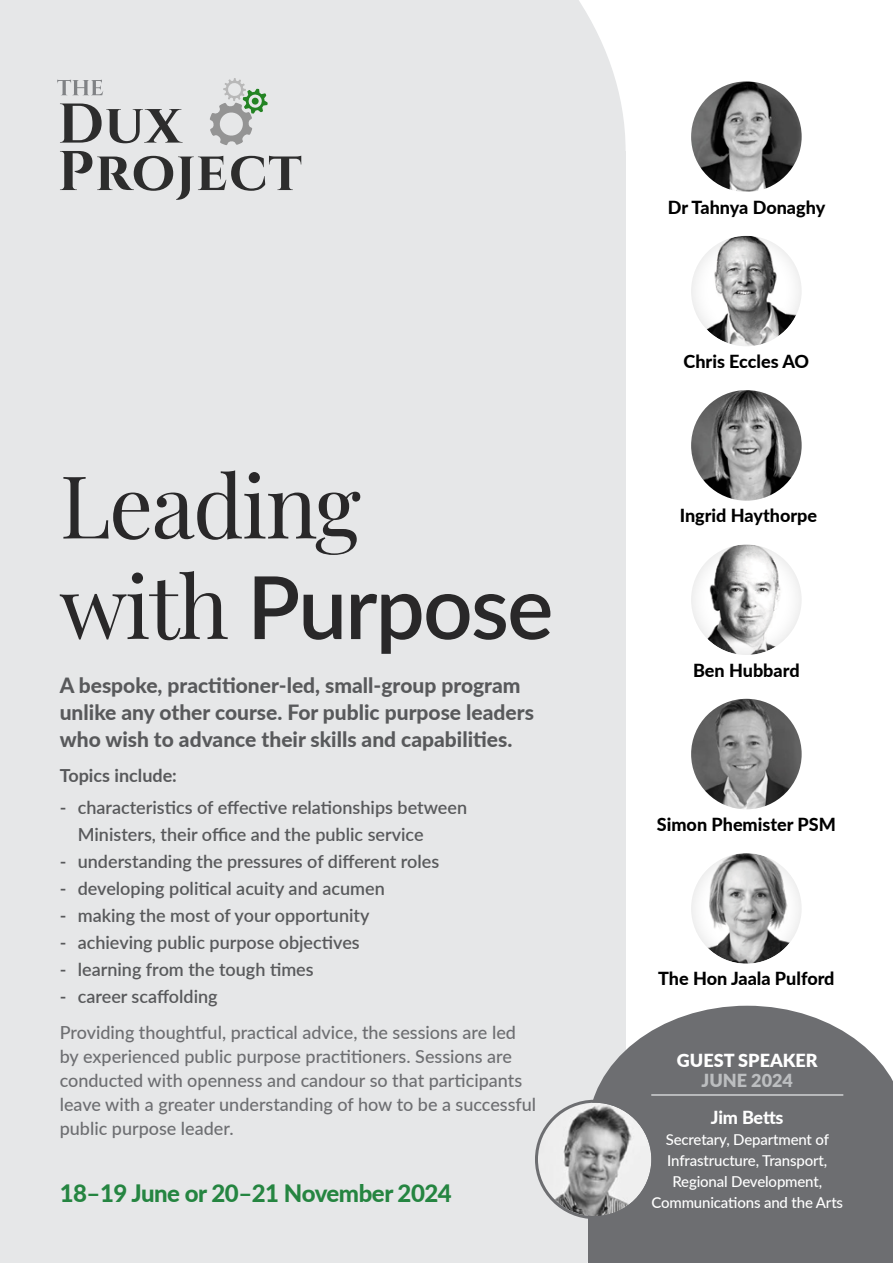
<style>
.page{position:relative;width:893px;height:1263px;background:#fff}
.page>*{position:absolute;margin:0;border:0;box-sizing:border-box;transform-origin:0 0}
.t1{font:600 87px "Lato";letter-spacing:-.02em;color:#292829}
.t2{font:87px "Playfair Display";letter-spacing:-.02em;color:#292829}
.t3{font:800 24px "Lato";letter-spacing:-.02em;color:#258541}
.t4{font:800 21px/27px "Lato";color:#58595b}
.t5{font:600 18px/27px "Lato";color:#58595b}
.t6{font:500 18px/24px "Lato";color:#6d6e71}
.t7{font:800 18px "Lato";color:#000}
.t8{font:700 18px "Lato";color:#58595b}
.t9{font:900 18px "Lato";color:#fff}
.t10{font:900 18px "Lato";color:#bcbec0}
.t11{font:800 18px "Lato";letter-spacing:-.015em;color:#fff}
.t12{font:500 15px/21px "Lato";letter-spacing:-.01em;color:#fff;text-align:center}
.s1{font-family:"Playfair Display";font-weight:400}
</style>
<div class="page">
<div style="left:0;top:0;width:626px;height:151px;background:#e6e7e8"></div>
<div style="left:0;top:1071px;width:588px;height:192px;background:#e6e7e8"></div>
<div style="left:0;top:151px;width:626px;height:920px;background:#e6e7e8"></div>
<svg style="left:57px;top:74px;width:244px;height:126px"></svg>
<img style="left:691px;top:81px;width:111px;height:111px;border-radius:55px">
<div style="left:691px;top:233px;width:112px;height:114px;background:#000;opacity:.14"></div>
<img style="left:691px;top:390px;width:111px;height:111px;border-radius:55px">
<div style="left:691px;top:541px;width:112px;height:114px;background:#000;opacity:.14"></div>
<img style="left:691px;top:699px;width:111px;height:110px;border-radius:55px">
<div style="left:691px;top:850px;width:112px;height:114px;background:#000;opacity:.14"></div>
<svg style="left:588px;top:1006px;width:305px;height:126px;fill:#6d6e71"></svg>
<div style="left:588px;top:1132px;width:305px;height:131px;background:#6d6e71"></div>
<hr style="left:651px;top:1094px;width:192px;height:2px;background:#d1d3d4">
<img style="left:538px;top:1103px;width:113px;height:113px;border-radius:57px">
<div style="left:535px;top:1100px;width:119px;height:119px;border:3px solid #6d6e71;border-radius:50%"></div>
<h1 class="t2" style="left:60px;top:438px;width:303px">Leading</h1>
<h1 class="t1" style="left:60px;top:544px;width:495px"><span class="s1">with</span> Purpose</h1>
<p class="t4" style="left:60px;top:671px;width:476px">A bespoke, practitioner-led, small-group program unlike any other course. For public purpose leaders who wish to advance their skills and capabilities.</p>
<p class="t8" style="left:60px;top:762px;width:119px">Topics include:</p>
<p class="t5" style="left:78px;top:793px;width:391px;text-indent:-18px">- characteristics of effective relationships between<br>Ministers, their office and the public service</p>
<p class="t5" style="left:60px;top:847px;width:381px">- understanding the pressures of different roles</p>
<p class="t5" style="left:60px;top:874px;width:326px">- developing political acuity and acumen</p>
<p class="t5" style="left:60px;top:901px;width:311px">- making the most of your opportunity</p>
<p class="t5" style="left:60px;top:928px;width:302px">- achieving public purpose objectives</p>
<p class="t5" style="left:60px;top:955px;width:255px">- learning from the tough times</p>
<p class="t5" style="left:60px;top:982px;width:159px">- career scaffolding</p>
<p class="t6" style="left:60px;top:1020px;width:478px">Providing thoughtful, practical advice, the sessions are led by experienced public purpose practitioners. Sessions are conducted with openness and candour so that participants leave with a greater understanding of how to be a successful public purpose leader.</p>
<h2 class="t3" style="left:60px;top:1176px;width:394px">18–19 June or 20–21 November 2024</h2>
<p class="t7" style="left:668px;top:194px;width:159px">Dr Tahnya Donaghy</p>
<p class="t7" style="left:683px;top:348px;width:127px">Chris Eccles AO</p>
<p class="t7" style="left:680px;top:502px;width:139px">Ingrid Haythorpe</p>
<p class="t7" style="left:693px;top:657px;width:108px">Ben Hubbard</p>
<p class="t7" style="left:657px;top:811px;width:180px">Simon Phemister PSM</p>
<p class="t7" style="left:658px;top:965px;width:178px">The Hon Jaala Pulford</p>
<p class="t9" style="left:677px;top:1047px;width:142px">GUEST SPEAKER</p>
<p class="t10" style="left:701px;top:1067px;width:93px">JUNE 2024</p>
<p class="t11" style="left:711px;top:1104px;width:74px">Jim Betts</p>
<p class="t12" style="left:651px;top:1128px;width:193px">Secretary, Department of<br>Infrastructure, Transport,<br>Regional Development,<br>Communications and the Arts</p>
</div>
